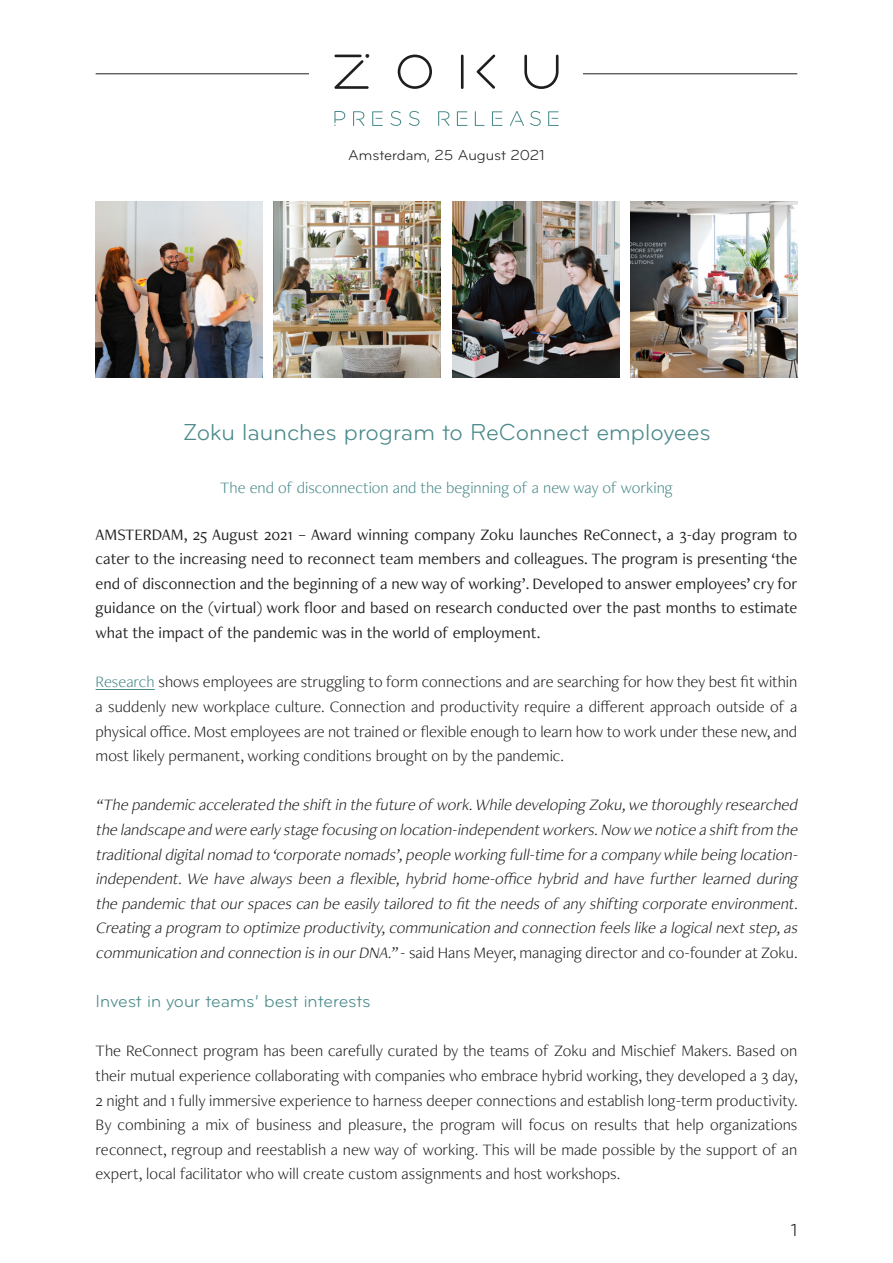
<style>
.page{position:relative;width:893px;height:1263px;background:#fff}
.page>*{position:absolute;margin:0;border:0;box-sizing:border-box;transform-origin:0 0}
.t1{font:24px "Bryant";color:#4b8a8b}
.t2{font:18px "Bryant";letter-spacing:-.005em;color:#4b8a8b}
.t3{font:18px "Bryant";color:#231f20}
.t4{font:300 16.5px/24.6px "Freight Neo Pro";color:#231f20;text-align:justify}
.t5{font:italic 300 16.5px/24.6px "Freight Neo Pro";color:#231f20;text-align:justify}
.t6{font:16.5px/24.6px "Freight Neo Pro";color:#231f20;text-align:justify}
.t7{font:300 16.5px "Freight Neo Pro";color:#4b8a8b}
.t8{font:15px "Bryant";color:#231f20}
.s1{color:#4b8a8b}
.s2{font-style:normal}
</style>
<div class="page">
<hr style="left:96px;top:73px;width:701px;height:1px;background:#231f20">
<div style="left:310px;top:30px;width:273px;height:114px;background:#fff"></div>
<svg style="left:398px;top:55px;width:34px;height:34px"></svg>
<hr style="left:461px;top:55px;width:3px;height:34px;background:#201d1e">
<svg style="left:477px;top:54px;width:18px;height:35px"></svg>
<svg style="left:524px;top:55px;width:34px;height:34px"></svg>
<svg style="left:334px;top:54px;width:35px;height:35px"></svg>
<svg style="left:334px;top:111px;width:11px;height:15px"></svg>
<svg style="left:353px;top:111px;width:11px;height:15px"></svg>
<svg style="left:372px;top:111px;width:11px;height:15px"></svg>
<svg style="left:409px;top:111px;width:11px;height:15px"></svg>
<svg style="left:391px;top:111px;width:10px;height:15px"></svg>
<svg style="left:438px;top:111px;width:12px;height:15px"></svg>
<svg style="left:475px;top:111px;width:10px;height:15px"></svg>
<svg style="left:457px;top:111px;width:10px;height:15px"></svg>
<svg style="left:492px;top:111px;width:10px;height:15px"></svg>
<svg style="left:548px;top:111px;width:11px;height:15px"></svg>
<svg style="left:530px;top:111px;width:11px;height:15px"></svg>
<svg style="left:510px;top:111px;width:14px;height:15px"></svg>
<hr style="left:96px;top:689px;width:59px;height:1px;background:#4b8a8b">
<img style="left:274px;top:202px;width:167px;height:175px">
<img style="left:96px;top:202px;width:167px;height:175px">
<img style="left:452px;top:202px;width:167px;height:175px">
<img style="left:630px;top:202px;width:167px;height:175px">
<p class="t8" style="left:348px;top:150px;width:198px">Amsterdam, 25 August 2021</p>
<h1 class="t1" style="left:182px;top:424px;width:530px">Zoku launches program to ReConnect employees</h1>
<p class="t7" style="left:220px;top:482px;width:454px">The end of disconnection and the beginning of a new way of working</p>
<p class="t6" style="left:96px;top:524px;width:703px">AMSTERDAM, 25 August 2021 – Award winning company Zoku launches ReConnect, a 3-day program to cater to the increasing need to reconnect team members and colleagues. The program is presenting ‘the end of disconnection and the beginning of a new way of working’. Developed to answer employees’ cry for guidance on the (virtual) work floor and based on research conducted over the past months to estimate what the impact of the pandemic was in the world of employment.</p>
<p class="t4" style="left:96px;top:671px;width:703px"><span class="s1">Research</span> shows employees are struggling to form connections and are searching for how they best fit within a suddenly new workplace culture. Connection and productivity require a different approach outside of a physical office. Most employees are not trained or flexible enough to learn how to work under these new, and most likely permanent, working conditions brought on by the pandemic.</p>
<p class="t5" style="left:96px;top:794px;width:706px">“The pandemic accelerated the shift in the future of work.While developing Zoku,we thoroughly researched the landscape and were early stage focusing on location-independent workers.Now we notice a shift from the traditionaldigitalnomad to ‘corporate nomads’,people working full-time for a company while being location&shy;independent. We have always been a flexible, hybrid home-office hybrid and have further learned during the pandemic that our spaces can be easily tailored to fit the needs of any shifting corporate environment.<br>Creating a program to optimize productivity,communication and connection feels like a logical next step,as communication and connection is in our DNA.” <span class="s2">- said Hans Meyer, managing director and co-founder at Zoku.</span></p>
<p class="t2" style="left:96px;top:995px;width:276px">Invest in your teams’ best interests</p>
<p class="t4" style="left:96px;top:1040px;width:704px">The ReConnect program has been carefully curated by the teams of Zoku and Mischief Makers. Based on their mutual experience collaborating with companies who embrace hybrid working, they developed a 3 day, 2 night and 1 fully immersive experience to harness deeper connections and establish long-term productivity.<br>By combining a mix of business and pleasure, the program will focus on results that help organizations reconnect, regroup and reestablish a new way of working. This will be made possible by the support of an expert, local facilitator who will create custom assignments and host workshops.</p>
<p class="t3" style="left:791px;top:1224px;width:8px">1</p>
</div>
